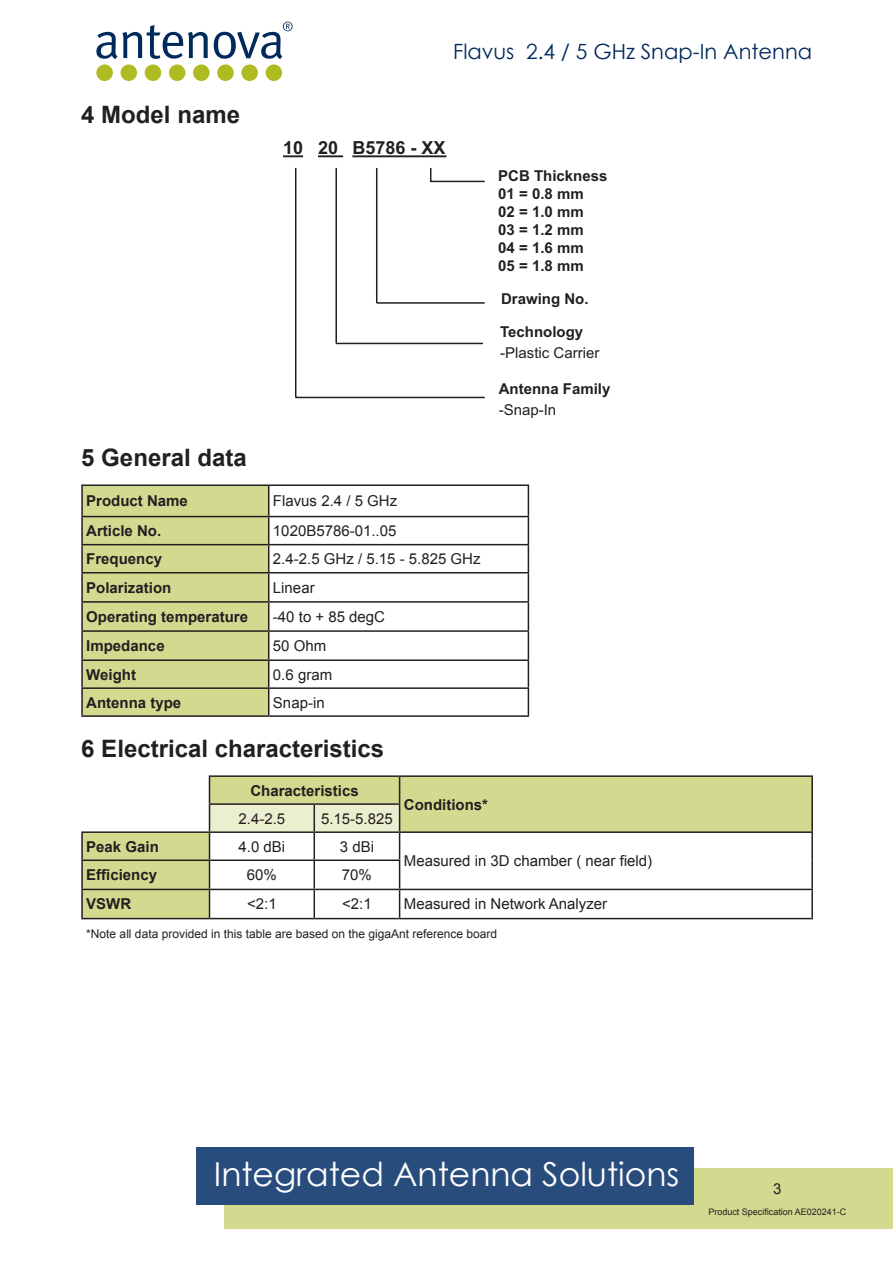
<style>
.page{position:relative;width:893px;height:1263px;background:#fff}
.page>*{position:absolute;margin:0;border:0;box-sizing:border-box;transform-origin:0 0}
.t1{font:33px "Century Gothic";color:#fff}
.t2{font:700 24px "Arial";color:#231f20}
.t3{font:21px "Century Gothic";color:#00295c}
.t4{font:700 18px "Arial";color:#231f20}
.t5{font:700 15px/18px "Arial";color:#231f20}
.t6{font:15px "Arial";color:#231f20}
.t7{font:12px "Arial";color:#231f20}
.t8{font:9px "Arial";color:#231f20}
</style>
<div class="page">
<svg style="left:96px;top:25px;width:112px;height:34px"></svg>
<svg style="left:214px;top:22px;width:79px;height:37px"></svg>
<div style="left:96px;top:64px;width:17px;height:17px;background:#aebc21;border-radius:50%"></div>
<div style="left:266px;top:64px;width:16px;height:17px;background:#aebc21;border-radius:50%"></div>
<div style="left:241px;top:64px;width:17px;height:17px;background:#aebc21;border-radius:50%"></div>
<div style="left:217px;top:64px;width:17px;height:17px;background:#aebc21;border-radius:50%"></div>
<div style="left:193px;top:64px;width:17px;height:17px;background:#aebc21;border-radius:50%"></div>
<div style="left:169px;top:64px;width:16px;height:17px;background:#aebc21;border-radius:50%"></div>
<div style="left:145px;top:64px;width:16px;height:17px;background:#aebc21;border-radius:50%"></div>
<div style="left:121px;top:64px;width:16px;height:17px;background:#aebc21;border-radius:50%"></div>
<div style="left:224px;top:1168px;width:669px;height:60px;background:#d3d98f"></div>
<div style="left:197px;top:1147px;width:497px;height:58px;background:#284c7b"></div>
<hr style="left:283px;top:155px;width:20px;height:2px;background:#231f20">
<hr style="left:318px;top:155px;width:25px;height:2px;background:#231f20">
<hr style="left:352px;top:155px;width:94px;height:2px;background:#231f20">
<svg style="left:295px;top:167px;width:190px;height:232px"></svg>
<hr style="left:81px;top:484px;width:188px;height:2px;background:#231f20">
<hr style="left:81px;top:486px;width:2px;height:30px;background:#231f20">
<hr style="left:269px;top:484px;width:260px;height:2px;background:#231f20">
<hr style="left:528px;top:486px;width:1px;height:30px;background:#231f20">
<hr style="left:81px;top:516px;width:188px;height:1px;background:#231f20">
<hr style="left:81px;top:517px;width:2px;height:27px;background:#231f20">
<hr style="left:269px;top:516px;width:260px;height:1px;background:#231f20">
<hr style="left:81px;top:544px;width:188px;height:1px;background:#231f20">
<hr style="left:81px;top:545px;width:2px;height:27px;background:#231f20">
<hr style="left:269px;top:544px;width:260px;height:1px;background:#231f20">
<hr style="left:81px;top:572px;width:188px;height:1px;background:#231f20">
<hr style="left:81px;top:573px;width:2px;height:28px;background:#231f20">
<hr style="left:269px;top:572px;width:260px;height:1px;background:#231f20">
<hr style="left:81px;top:601px;width:188px;height:2px;background:#231f20">
<hr style="left:81px;top:603px;width:2px;height:27px;background:#231f20">
<hr style="left:269px;top:601px;width:260px;height:2px;background:#231f20">
<hr style="left:81px;top:630px;width:188px;height:2px;background:#231f20">
<hr style="left:81px;top:632px;width:2px;height:27px;background:#231f20">
<hr style="left:269px;top:630px;width:260px;height:2px;background:#231f20">
<hr style="left:81px;top:659px;width:188px;height:2px;background:#231f20">
<hr style="left:81px;top:661px;width:2px;height:26px;background:#231f20">
<hr style="left:269px;top:659px;width:260px;height:2px;background:#231f20">
<hr style="left:81px;top:687px;width:188px;height:2px;background:#231f20">
<hr style="left:81px;top:689px;width:2px;height:26px;background:#231f20">
<hr style="left:269px;top:687px;width:260px;height:2px;background:#231f20">
<svg style="left:82px;top:485px;width:187px;height:230px;background:#c8cd88"></svg>
<svg style="left:528px;top:517px;width:1px;height:198px"></svg>
<hr style="left:81px;top:715px;width:188px;height:2px;background:#231f20">
<hr style="left:269px;top:715px;width:260px;height:2px;background:#231f20">
<svg style="left:83px;top:776px;width:728px;height:142px"></svg>
<hr style="left:209px;top:775px;width:105px;height:2px;background:#231f20">
<hr style="left:314px;top:775px;width:86px;height:2px;background:#231f20">
<hr style="left:400px;top:775px;width:413px;height:2px;background:#231f20">
<hr style="left:811px;top:777px;width:2px;height:27px;background:#231f20">
<hr style="left:811px;top:804px;width:2px;height:27px;background:#231f20">
<hr style="left:81px;top:833px;width:2px;height:26px;background:#231f20">
<hr style="left:400px;top:831px;width:413px;height:2px;background:#231f20">
<hr style="left:811px;top:833px;width:2px;height:27px;background:#231f20">
<hr style="left:81px;top:859px;width:128px;height:2px;background:#231f20">
<hr style="left:81px;top:861px;width:2px;height:28px;background:#231f20">
<hr style="left:811px;top:860px;width:2px;height:29px;background:#231f20">
<hr style="left:81px;top:889px;width:128px;height:1px;background:#231f20">
<hr style="left:81px;top:890px;width:2px;height:28px;background:#231f20">
<hr style="left:400px;top:889px;width:413px;height:1px;background:#231f20">
<hr style="left:811px;top:890px;width:2px;height:28px;background:#231f20">
<hr style="left:81px;top:918px;width:128px;height:1px;background:#231f20">
<hr style="left:209px;top:918px;width:105px;height:1px;background:#231f20">
<hr style="left:314px;top:918px;width:86px;height:1px;background:#231f20">
<hr style="left:400px;top:918px;width:413px;height:1px;background:#231f20">
<svg style="left:209px;top:777px;width:191px;height:141px"></svg>
<hr style="left:81px;top:831px;width:128px;height:2px;background:#231f20">
<h2 class="t2" style="left:81px;top:99px;width:160px">4 Model name</h2>
<h3 class="t3" style="left:453px;top:37px;width:361px">Flavus 2.4 / 5 GHz Snap-In Antenna</h3>
<p class="t4" style="left:283px;top:136px;width:164px">10 20 B5786 - XX</p>
<p class="t5" style="left:498px;top:168px;width:111px">PCB Thickness<br>01 = 0.8 mm<br>02 = 1.0 mm<br>03 = 1.2 mm<br>04 = 1.6 mm<br>05 = 1.8 mm</p>
<p class="t5" style="left:501px;top:291px;width:89px">Drawing No.</p>
<p class="t5" style="left:500px;top:323px;width:85px">Technology</p>
<p class="t6" style="left:500px;top:342px;width:101px">-Plastic Carrier</p>
<p class="t5" style="left:499px;top:380px;width:113px">Antenna Family</p>
<p class="t6" style="left:499px;top:400px;width:59px">-Snap-In</p>
<h2 class="t2" style="left:81px;top:441px;width:167px">5 General data</h2>
<p class="t5" style="left:86px;top:493px;width:103px">Product Name</p>
<p class="t6" style="left:273px;top:491px;width:126px">Flavus 2.4 / 5 GHz</p>
<p class="t5" style="left:86px;top:522px;width:77px">Article No.</p>
<p class="t6" style="left:273px;top:521px;width:125px">1020B5786-01..05</p>
<p class="t5" style="left:86px;top:550px;width:77px">Frequency</p>
<p class="t6" style="left:273px;top:549px;width:209px">2.4-2.5 GHz / 5.15 - 5.825 GHz</p>
<p class="t5" style="left:86px;top:579px;width:87px">Polarization</p>
<p class="t6" style="left:273px;top:578px;width:43px">Linear</p>
<p class="t5" style="left:86px;top:608px;width:163px">Operating temperature</p>
<p class="t6" style="left:273px;top:607px;width:114px">-40 to + 85 degC</p>
<p class="t5" style="left:86px;top:637px;width:80px">Impedance</p>
<p class="t6" style="left:273px;top:636px;width:55px">50 Ohm</p>
<p class="t5" style="left:86px;top:666px;width:51px">Weight</p>
<p class="t6" style="left:273px;top:664px;width:61px">0.6 gram</p>
<p class="t5" style="left:86px;top:694px;width:97px">Antenna type</p>
<p class="t6" style="left:273px;top:692px;width:53px">Snap-in</p>
<h2 class="t2" style="left:81px;top:732px;width:304px">6 Electrical characteristics</h2>
<p class="t5" style="left:250px;top:782px;width:110px">Characteristics</p>
<p class="t5" style="left:404px;top:796px;width:86px">Conditions*</p>
<p class="t6" style="left:239px;top:808px;width:48px">2.4-2.5</p>
<p class="t6" style="left:321px;top:808px;width:73px">5.15-5.825</p>
<p class="t5" style="left:86px;top:838px;width:74px">Peak Gain</p>
<p class="t6" style="left:239px;top:836px;width:48px">4.0 dBi</p>
<p class="t6" style="left:340px;top:836px;width:36px">3 dBi</p>
<p class="t6" style="left:404px;top:851px;width:250px">Measured in 3D chamber ( near field)</p>
<p class="t5" style="left:86px;top:866px;width:72px">Efficiency</p>
<p class="t6" style="left:247px;top:865px;width:32px">60%</p>
<p class="t6" style="left:342px;top:865px;width:32px">70%</p>
<p class="t5" style="left:86px;top:896px;width:46px">VSWR</p>
<p class="t6" style="left:247px;top:894px;width:31px">&lt;2:1</p>
<p class="t6" style="left:342px;top:894px;width:31px">&lt;2:1</p>
<p class="t6" style="left:404px;top:894px;width:205px">Measured in Network Analyzer</p>
<p class="t7" style="left:86px;top:925px;width:412px">*Note all data provided in this table are based on the gigaAnt reference board</p>
<h1 class="t1" style="left:214px;top:1150px;width:467px">Integrated Antenna Solutions</h1>
<p class="t8" style="left:708px;top:1206px;width:140px">Product Specification AE020241-C</p>
</div>
